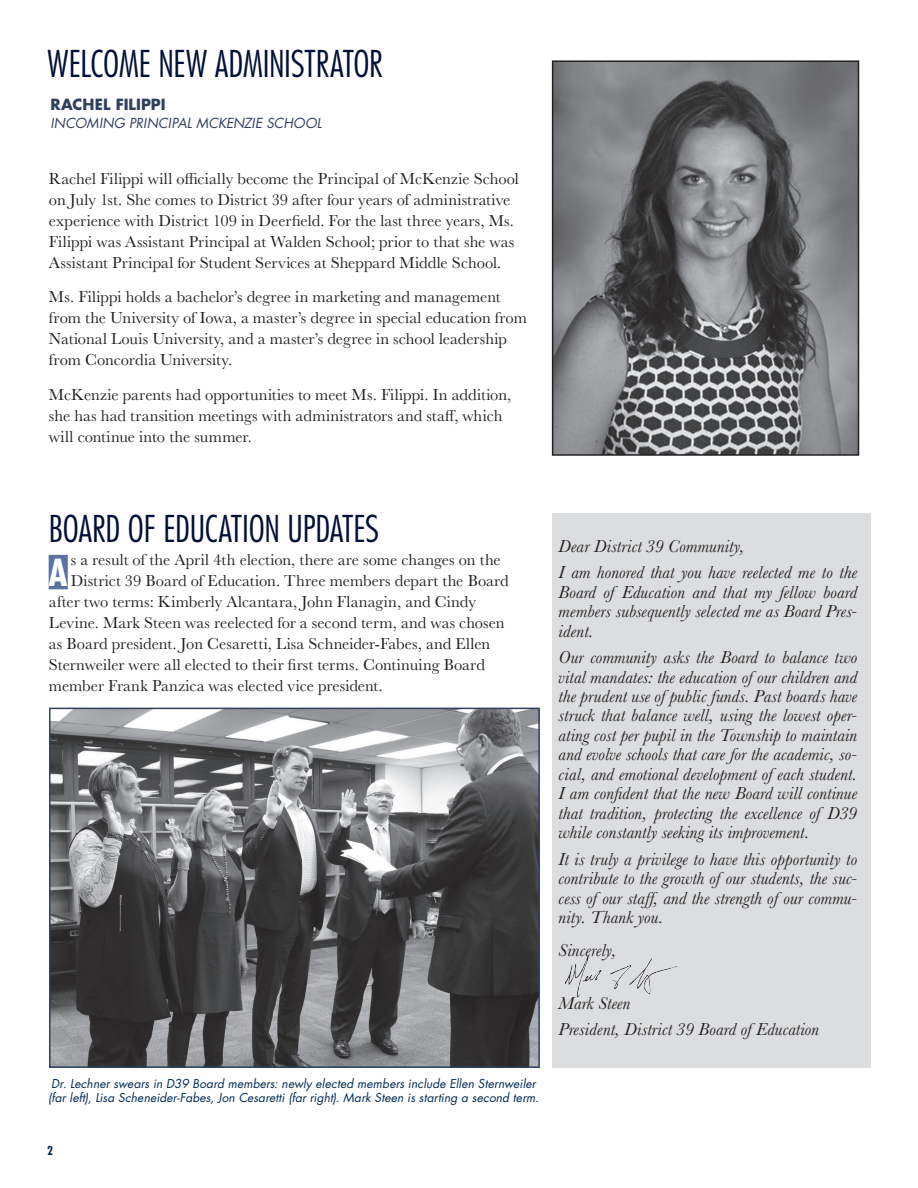
<style>
.page{position:relative;width:918px;height:1188px;background:#fff}
.page>*{position:absolute;margin:0;border:0;box-sizing:border-box;transform-origin:0 0}
.t1{font:700 condensed 36.3px "Futura";color:#fff}
.t2{font:300 condensed 36px "Futura";letter-spacing:-.01em;color:#001036}
.t3{font:italic 18px/19.5px "Baskerville";letter-spacing:.005em;color:#231f20;text-align:justify}
.t4{font:16.5px/21px "Baskerville";letter-spacing:.005em;color:#231f20}
.t5{font:700 15px "Futura";letter-spacing:.005em;color:#2f415f}
.t6{font:italic 13.5px "Futura";letter-spacing:.01em;color:#2f415f}
.t7{font:italic 12px/13.5px "Futura";letter-spacing:.01em;color:#002b54}
.t8{font:700 condensed 12px "Futura";color:#002b54}
</style>
<div class="page">
<img style="left:52px;top:711px;width:485px;height:354px">
<div style="left:49px;top:708px;width:491px;height:360px;border:2px solid #2f415f"></div>
<div style="left:552px;top:514px;width:319px;height:554px;background:#dcdddf"></div>
<div style="left:49px;top:555px;width:19px;height:34px;background:#5974a2"></div>
<img style="left:555px;top:63px;width:301px;height:390px">
<div style="left:552px;top:60px;width:307px;height:396px;border:2px solid #231f20"></div>
<img style="left:565px;top:954px;width:112px;height:44px">
<h2 class="t2" style="left:47px;top:41px;width:337px">WELCOME NEW ADMINISTRATOR</h2>
<p class="t5" style="left:50px;top:94px;width:117px">RACHEL FILIPPI</p>
<p class="t6" style="left:50px;top:114px;width:273px">INCOMING PRINCIPAL MCKENZIE SCHOOL</p>
<p class="t4" style="left:49px;top:168px;width:471px">Rachel Filippi will officially become the Principal of McKenzie School on July 1st. She comes to District 39 after four years of administrative experience with District 109 in Deerfield. For the last three years, Ms.<br>Filippi was Assistant Principal at Walden School; prior to that she was Assistant Principal for Student Services at Sheppard Middle School.</p>
<p class="t4" style="left:49px;top:287px;width:480px">Ms. Filippi holds a bachelor’s degree in marketing and management from the University of Iowa, a master’s degree in special education from National Louis University, and a master’s degree in school leadership from Concordia University.</p>
<p class="t4" style="left:49px;top:384px;width:464px">McKenzie parents had opportunities to meet Ms. Filippi. In addition, she has had transition meetings with administrators and staff, which will continue into the summer.</p>
<h2 class="t2" style="left:49px;top:507px;width:332px">BOARD OF EDUCATION UPDATES</h2>
<h1 class="t1" style="left:49px;top:549px;width:21px">A</h1>
<p class="t4" style="left:71px;top:549px;width:432px">s a result of the April 4th election, there are some changes on the</p>
<p class="t4" style="left:71px;top:570px;width:440px">District 39 Board of Education. Three members depart the Board</p>
<p class="t4" style="left:49px;top:591px;width:429px">after two terms: Kimberly Alcantara, John Flanagin, and Cindy</p>
<p class="t4" style="left:49px;top:612px;width:457px">Levine. Mark Steen was reelected for a second term, and was chosen</p>
<p class="t4" style="left:49px;top:633px;width:443px">as Board president. Jon Cesaretti, Lisa Schneider-Fabes, and Ellen</p>
<p class="t4" style="left:49px;top:654px;width:438px">Sternweiler were all elected to their first terms. Continuing Board</p>
<p class="t4" style="left:49px;top:675px;width:335px">member Frank Panzica was elected vice president.</p>
<p class="t7" style="left:48px;top:1077px;width:492px">Dr. Lechner swears in D39 Board members: newly elected members include Ellen Sternweiler (far left), Lisa Scheneider-Fabes, Jon Cesaretti (far right). Mark Steen is starting a second term.</p>
<p class="t8" style="left:47px;top:1142px;width:7px">2</p>
<p class="t3" style="left:559px;top:533px;width:300px;line-height:26.2px">Dear District 39 Community,<br>I am honored that you have reelected me to the</p>
<p class="t3" style="left:559px;top:582px;width:300px">Board of Education and that my fellow board members subsequently selected me as Board Pres&shy;ident.</p>
<p class="t3" style="left:559px;top:647px;width:300px">Our community asks the Board to balance two vital mandates: the education of our children and the prudent use of public funds. Past boards have struck that balance well, using the lowest oper&shy;ating cost per pupil in the Township to maintain and evolve schools that care for the academic, so&shy;cial, and emotional development of each student.<br>I am confident that the new Board will continue that tradition, protecting the excellence of D39 while constantly seeking its improvement.</p>
<p class="t3" style="left:559px;top:849px;width:300px">It is truly a privilege to have this opportunity to contribute to the growth of our students, the suc&shy;cess of our staff, and the strength of our commu&shy;nity. Thank you.</p>
<p class="t3" style="left:559px;top:941px;width:59px">Sincerely,</p>
<p class="t3" style="left:559px;top:990px;width:262px;line-height:26.2px">Mark Steen<br>President, District 39 Board of Education</p>
</div>
